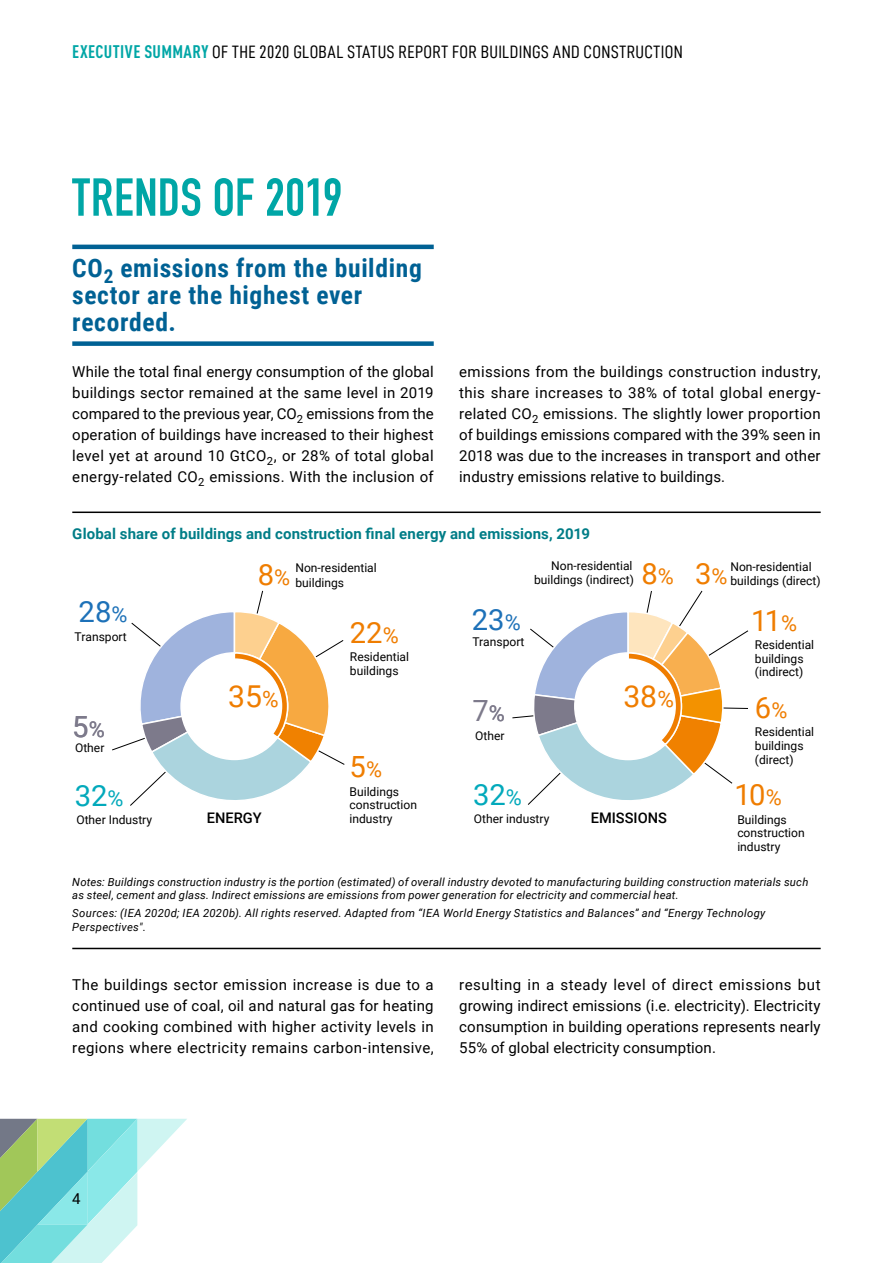
<style>
.page{position:relative;width:893px;height:1263px;background:#fff}
.page>*{position:absolute;margin:0;border:0;box-sizing:border-box;transform-origin:0 0}
.t1{font:700 52.5px "DIN Condensed";letter-spacing:.005em;color:#00a6a6}
.t2{font:30.15px "Roboto";color:#ef7d00}
.t3{font:29.25px "Roboto";color:#ef7d00}
.t4{font:29.25px "Roboto";color:#02a9bb}
.t5{font:29.25px "Roboto";color:#1d71b8}
.t6{font:29.25px "Roboto";color:#7d7a8b}
.t7{font:700 25.5px/27px "Roboto Condensed";letter-spacing:.025em;color:#006194}
.t8{font:18px "D DIN Condensed";letter-spacing:.02em;color:#000}
.t9{font:15px/21px "Roboto";letter-spacing:.015em;color:#000;text-align:justify}
.t10{font:700 15px "Roboto";letter-spacing:.01em;color:#007d87}
.t11{font:500 14.55px "Roboto";color:#000}
.t12{font:12px/13.5px "Roboto";color:#000}
.t13{font:italic 11.25px/13.5px "Roboto";letter-spacing:.02em;color:#000}
.s1{font-family:"DIN Cond";font-weight:700;color:#00a6a6}
.s2{font-size:21.9px}
.s3{font-size:22.65px}
</style>
<div class="page">
<hr style="left:72px;top:245px;width:362px;height:4px;background:#006194">
<div style="left:72px;top:341px;width:362px;height:5px;background:#006194"></div>
<hr style="left:72px;top:511px;width:749px;height:2px;background:#000">
<hr style="left:72px;top:948px;width:749px;height:1px;background:#000">
<svg style="left:512px;top:590px;width:236px;height:215px"></svg>
<div style="left:581px;top:659px;width:94px;height:94px;background:#fff;border-radius:50%"></div>
<div style="left:580px;top:658px;width:96px;height:96px;border:2px solid #fff;border-radius:50%"></div>
<svg style="left:112px;top:590px;width:233px;height:216px"></svg>
<div style="left:187px;top:659px;width:94px;height:94px;background:#fff;border-radius:50%"></div>
<div style="left:187px;top:658px;width:95px;height:96px;border:2px solid #fff;border-radius:50%"></div>
<svg style="left:0;top:1119px;width:187px;height:144px"></svg>
<p class="t8" style="left:72px;top:41px;width:612px"><span class="s1">EXECUTIVE SUMMARY</span> OF THE 2020 GLOBAL STATUS REPORT FOR BUILDINGS AND CONSTRUCTION</p>
<h1 class="t1" style="left:72px;top:167px;width:272px">TRENDS OF 2019</h1>
<h3 class="t7" style="left:72px;top:253px;width:351px">CO<sub>2</sub> emissions from the building sector are the highest ever recorded.</h3>
<p class="t9" style="left:72px;top:361px;width:363px">While the total final energy consumption of the global buildings sector remained at the same level in 2019 compared to the previous year, CO<sub>2</sub> emissions from the operation of buildings have increased to their highest level yet at around 10 GtCO<sub>2</sub>, or 28% of total global energy-related CO<sub>2</sub> emissions. With the inclusion of</p>
<p class="t9" style="left:459px;top:361px;width:363px">emissions from the buildings construction industry, this share increases to 38% of total global energy&shy;related CO<sub>2</sub> emissions. The slightly lower proportion of buildings emissions compared with the 39% seen in 2018 was due to the increases in transport and other industry emissions relative to buildings.</p>
<p class="t10" style="left:72px;top:523px;width:519px">Global share of buildings and construction final energy and emissions, 2019</p>
<h3 class="t5" style="left:79px;top:591px;width:50px">28<span class="s2">%</span></h3>
<p class="t12" style="left:75px;top:629px;width:54px">Transport</p>
<h3 class="t3" style="left:258px;top:554px;width:34px">8<span class="s2">%</span></h3>
<p class="t12" style="left:295px;top:560px;width:83px;line-height:14.4px">Non-residential buildings</p>
<h3 class="t3" style="left:350px;top:612px;width:50px">22<span class="s2">%</span></h3>
<p class="t12" style="left:350px;top:650px;width:61px">Residential buildings</p>
<h3 class="t5" style="left:472px;top:599px;width:50px">23<span class="s2">%</span></h3>
<p class="t12" style="left:472px;top:635px;width:54px">Transport</p>
<p class="t12" style="left:534px;top:559px;width:101px;text-align:right">Non-residential buildings (indirect)</p>
<h3 class="t3" style="left:641px;top:553px;width:34px">8<span class="s2">%</span></h3>
<h3 class="t6" style="left:72px;top:706px;width:34px">5<span class="s2">%</span></h3>
<p class="t12" style="left:75px;top:740px;width:31px">Other</p>
<h3 class="t4" style="left:75px;top:775px;width:50px">32<span class="s2">%</span></h3>
<p class="t12" style="left:76px;top:812px;width:77px">Other Industry</p>
<h2 class="t2" style="left:228px;top:675px;width:52px">35<span class="s3">%</span></h2>
<h2 class="t2" style="left:623px;top:675px;width:52px">38<span class="s3">%</span></h2>
<h3 class="t6" style="left:472px;top:690px;width:34px">7<span class="s2">%</span></h3>
<p class="t12" style="left:475px;top:728px;width:31px">Other</p>
<h3 class="t3" style="left:350px;top:746px;width:34px">5<span class="s2">%</span></h3>
<p class="t12" style="left:350px;top:784px;width:69px">Buildings construction industry</p>
<h3 class="t4" style="left:473px;top:774px;width:50px">32<span class="s2">%</span></h3>
<p class="t12" style="left:474px;top:811px;width:77px">Other industry</p>
<p class="t11" style="left:207px;top:808px;width:56px">ENERGY</p>
<p class="t11" style="left:591px;top:808px;width:78px">EMISSIONS</p>
<h3 class="t3" style="left:695px;top:553px;width:34px">3<span class="s2">%</span></h3>
<p class="t12" style="left:730px;top:559px;width:92px">Non-residential buildings (direct)</p>
<h3 class="t3" style="left:751px;top:600px;width:47px">11<span class="s2">%</span></h3>
<p class="t12" style="left:755px;top:665px;width:50px">(indirect)</p>
<h3 class="t3" style="left:755px;top:687px;width:34px">6<span class="s2">%</span></h3>
<p class="t12" style="left:755px;top:725px;width:61px">Residential buildings (direct)</p>
<p class="t12" style="left:755px;top:637px;width:61px">Residential buildings</p>
<h3 class="t3" style="left:734px;top:774px;width:49px">10<span class="s2">%</span></h3>
<p class="t12" style="left:737px;top:812px;width:69px">Buildings construction industry</p>
<p class="t13" style="left:72px;top:875px;width:738px">Notes: Buildings construction industry is the portion (estimated) of overall industry devoted to manufacturing building construction materials such as steel, cement and glass. Indirect emissions are emissions from power generation for electricity and commercial heat.</p>
<p class="t13" style="left:72px;top:906px;width:695px">Sources: (IEA 2020d; IEA 2020b). All rights reserved. Adapted from “IEA World Energy Statistics and Balances” and “Energy Technology<br>Perspectives".</p>
<p class="t9" style="left:72px;top:973px;width:363px">The buildings sector emission increase is due to a continued use of coal, oil and natural gas for heating and cooking combined with higher activity levels in regions where electricity remains carbon-intensive,</p>
<p class="t9" style="left:459px;top:973px;width:363px">resulting in a steady level of direct emissions but growing indirect emissions (i.e. electricity). Electricity consumption in building operations represents nearly 55% of global electricity consumption.</p>
<p class="t9" style="left:72px;top:1188px;width:10px">4</p>
</div>
